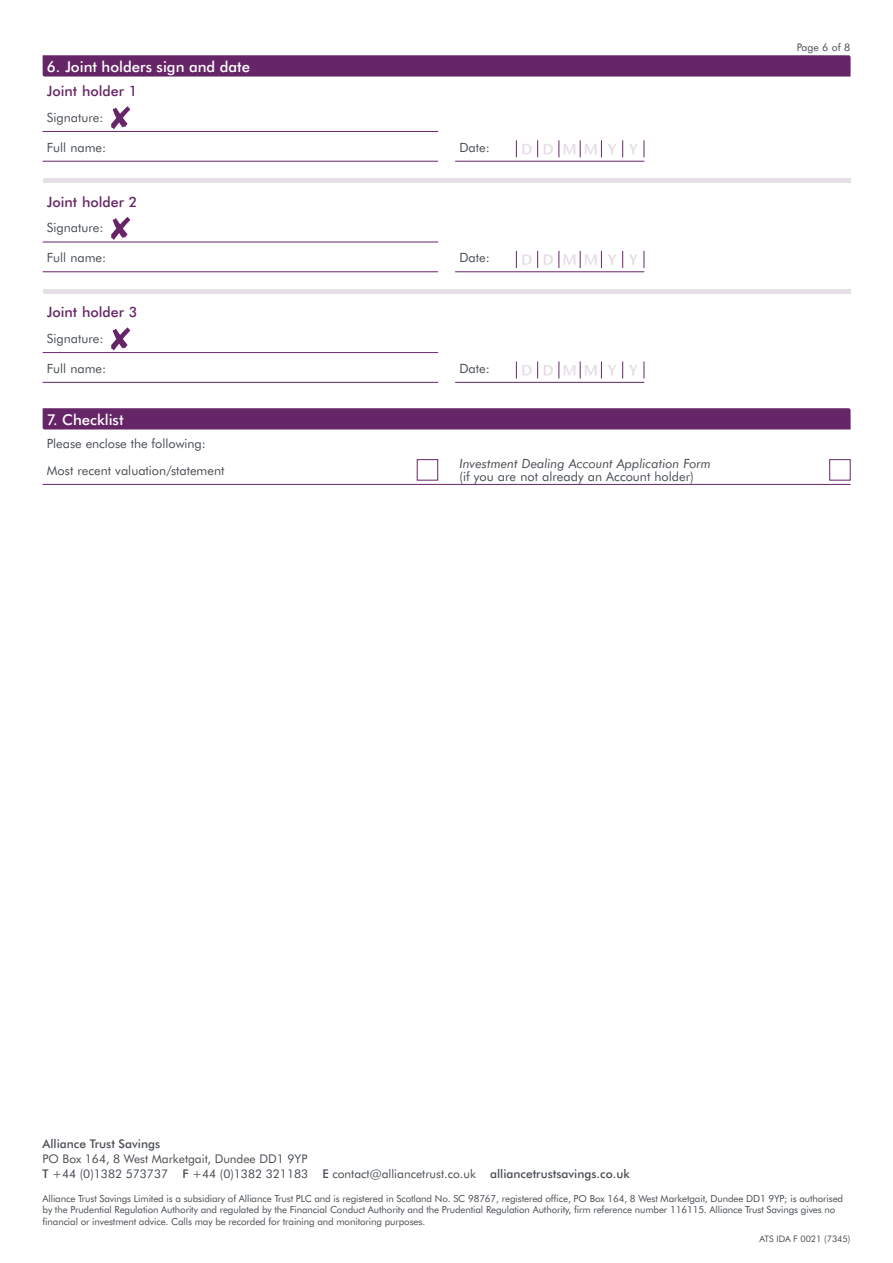
<style>
.page{position:relative;width:893px;height:1263px;background:#fff}
.page>*{position:absolute;margin:0;border:0;box-sizing:border-box;transform-origin:0 0}
.t1{font:500 15px "Futura BT";color:#fff}
.t2{font:500 14.25px "Futura BT";color:#662566}
.t3{font:12.75px/26.8px "Futura BT";color:#484e54}
.t4{font:italic 12.75px "Futura BT";color:#484e54}
.t5{font:12px/15px "Futura BT";color:#484e54}
.t6{font:500 12px "Futura BT";color:#484e54}
.t7{font:10.5px "Futura BT";color:#484e54}
.t8{font:9.75px/11.2px "Futura BT";letter-spacing:-.01em;color:#484e54}
.t9{font:9px "Futura BT";letter-spacing:-.005em;color:#484e54}
.s1{font-weight:500}
</style>
<div class="page">
<svg style="left:622px;top:140px;width:1px;height:17px"></svg>
<svg style="left:622px;top:251px;width:1px;height:17px"></svg>
<svg style="left:622px;top:361px;width:1px;height:17px"></svg>
<svg style="left:644px;top:140px;width:1px;height:17px"></svg>
<svg style="left:644px;top:251px;width:1px;height:17px"></svg>
<svg style="left:644px;top:361px;width:1px;height:17px"></svg>
<svg style="left:111px;top:106px;width:19px;height:23px"></svg>
<svg style="left:111px;top:217px;width:19px;height:23px"></svg>
<svg style="left:111px;top:327px;width:19px;height:23px"></svg>
<svg style="left:516px;top:140px;width:22px;height:17px"></svg>
<svg style="left:516px;top:251px;width:22px;height:17px"></svg>
<svg style="left:516px;top:361px;width:22px;height:17px"></svg>
<svg style="left:544px;top:140px;width:58px;height:17px"></svg>
<svg style="left:544px;top:251px;width:58px;height:17px"></svg>
<svg style="left:544px;top:361px;width:58px;height:17px"></svg>
<svg style="left:608px;top:144px;width:8px;height:10px"></svg>
<svg style="left:608px;top:254px;width:8px;height:11px"></svg>
<svg style="left:608px;top:365px;width:8px;height:10px"></svg>
<svg style="left:629px;top:144px;width:9px;height:10px"></svg>
<svg style="left:629px;top:254px;width:8px;height:11px"></svg>
<svg style="left:629px;top:365px;width:9px;height:10px"></svg>
<hr style="left:43px;top:131px;width:395px;height:1px;background:#662566">
<hr style="left:43px;top:242px;width:395px;height:1px;background:#662566">
<hr style="left:43px;top:352px;width:395px;height:1px;background:#662566">
<hr style="left:43px;top:161px;width:395px;height:1px;background:#662566">
<hr style="left:43px;top:271px;width:395px;height:1px;background:#662566">
<hr style="left:43px;top:382px;width:395px;height:1px;background:#662566">
<hr style="left:455px;top:161px;width:189px;height:1px;background:#662566">
<hr style="left:455px;top:271px;width:189px;height:1px;background:#662566">
<hr style="left:455px;top:382px;width:189px;height:1px;background:#662566">
<svg style="left:43px;top:55px;width:808px;height:22px;background:#6b2c6b"></svg>
<hr style="left:43px;top:179px;width:808px;height:4px;background:#e7dfe7">
<hr style="left:43px;top:289px;width:808px;height:4px;background:#e7dfe7">
<div style="left:43px;top:408px;width:808px;height:21px;background:#662566"></div>
<hr style="left:43px;top:484px;width:808px;height:1px;background:#662566">
<div style="left:417px;top:459px;width:21px;height:21px;background:#fff;border:1px solid #662566"></div>
<div style="left:829px;top:459px;width:22px;height:21px;background:#fff;border:1px solid #662566"></div>
<h1 class="t1" style="left:47px;top:57px;width:205px">6. Joint holders sign and date</h1>
<h2 class="t2" style="left:47px;top:82px;width:92px">Joint holder 1</h2>
<h3 class="t3" style="left:47px;top:104px;width:58px">Signature:</h3>
<h3 class="t3" style="left:47px;top:133px;width:61px">Full name:</h3>
<h2 class="t2" style="left:47px;top:192px;width:92px">Joint holder 2</h2>
<h3 class="t3" style="left:47px;top:214px;width:58px">Signature:</h3>
<h3 class="t3" style="left:47px;top:244px;width:61px">Full name:</h3>
<h2 class="t2" style="left:47px;top:303px;width:92px">Joint holder 3</h2>
<h3 class="t3" style="left:47px;top:325px;width:58px">Signature:</h3>
<h3 class="t3" style="left:47px;top:355px;width:61px">Full name:</h3>
<h1 class="t1" style="left:47px;top:410px;width:78px">7. Checklist</h1>
<h3 class="t3" style="left:47px;top:430px;width:179px">Please enclose the following:<br>Most recent valuation/statement</h3>
<h3 class="t3" style="left:459px;top:133px;width:32px">Date:</h3>
<h3 class="t3" style="left:459px;top:244px;width:32px">Date:</h3>
<h3 class="t3" style="left:459px;top:355px;width:32px">Date:</h3>
<h3 class="t4" style="left:459px;top:456px;width:253px">Investment Dealing Account Application Form</h3>
<h3 class="t3" style="left:459px;top:463px;width:236px">(if you are not already an Account holder)</h3>
<p class="t7" style="left:797px;top:40px;width:55px">Page 6 of 8</p>
<p class="t6" style="left:43px;top:1136px;width:119px">Alliance Trust Savings</p>
<p class="t5" style="left:43px;top:1151px;width:589px">PO Box 164, 8 West Marketgait, Dundee DD1 9YP<br><span class="s1">T</span> +44 (0)1382 573737 <span class="s1">F</span> +44 (0)1382 321183 <span class="s1">E</span> contact@alliancetrust.co.uk <span class="s1">alliancetrustsavings.co.uk</span></p>
<p class="t8" style="left:43px;top:1193px;width:802px">Alliance Trust Savings Limited is a subsidiary of Alliance Trust PLC and is registered in Scotland No. SC 98767, registered office, PO Box 164, 8 West Marketgait, Dundee DD1 9YP; is authorised by the Prudential Regulation Authority and regulated by the Financial Conduct Authority and the Prudential Regulation Authority, firm reference number 116115. Alliance Trust Savings gives no financial or investment advice. Calls may be recorded for training and monitoring purposes.</p>
<p class="t9" style="left:759px;top:1233px;width:92px">ATS IDA F 0021 (7345)</p>
</div>
